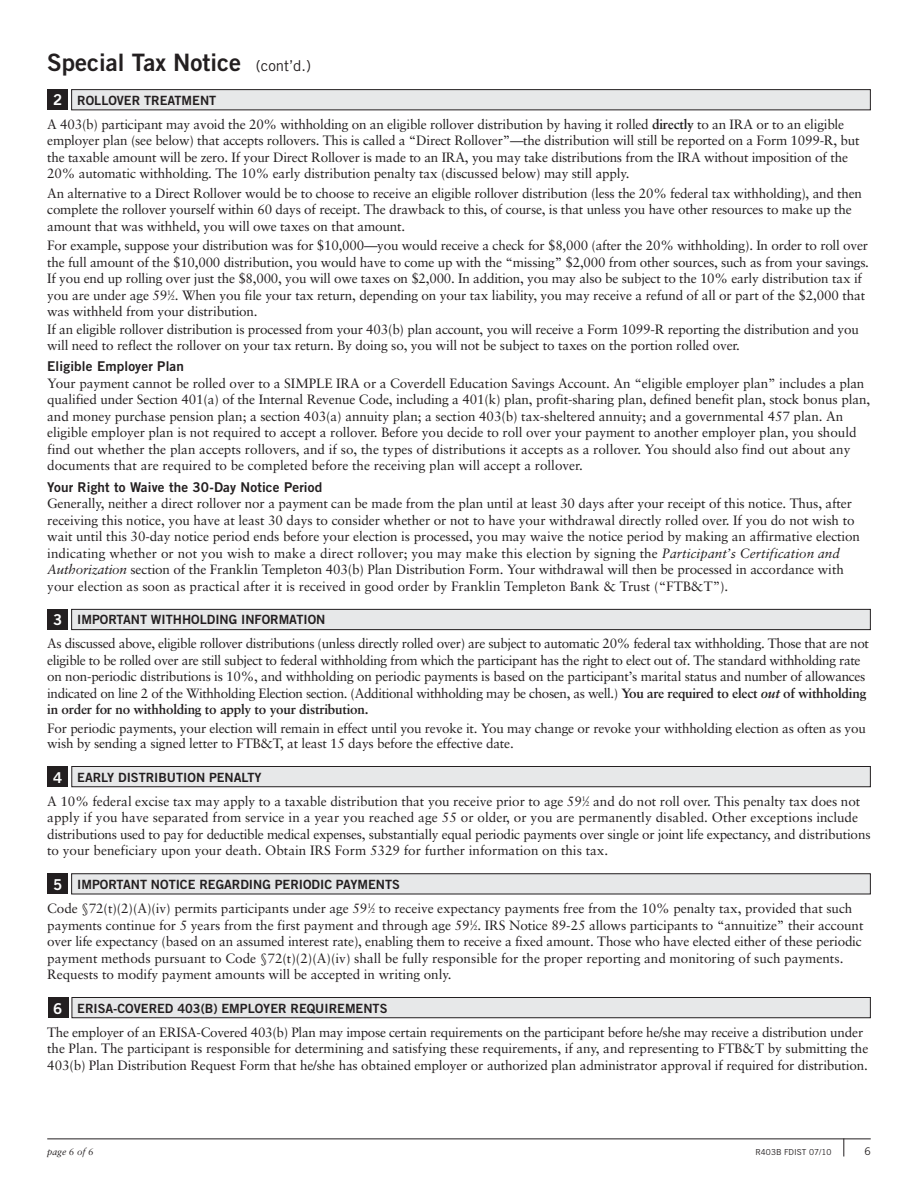
<style>
.page{position:relative;width:918px;height:1188px;background:#fff}
.page>*{position:absolute;margin:0;border:0;box-sizing:border-box;transform-origin:0 0}
.t1{font:24px "Trade Gothic Bold Two";color:#231f20}
.t2{font:13.5px/16.5px "Sabon";letter-spacing:-.01em;color:#231f20}
.t3{font:13.5px/16.5px "Sabon";letter-spacing:-.03em;color:#231f20}
.t4{font:13.5px "Trade Gothic Bold Two";letter-spacing:.01em;color:#231f20}
.t5{font:12.75px "Trade Gothic Bold Two";color:#231f20}
.t6{font:10.5px "Trade Gothic";color:#231f20}
.t7{font:italic 9.75px "Sabon";letter-spacing:-.01em;color:#231f20}
.t8{font:8.25px "Trade Gothic";color:#231f20}
.s1{font-family:"Trade Gothic";font-size:15px}
.s2{font-size:15px;color:#fff}
.s3{font-weight:700}
.s4{font-size:6.75px}
.s5{font-style:italic}
.s6{font-weight:700;font-style:italic}
</style>
<div class="page">
<div style="left:47px;top:609px;width:21px;height:21px;background:#231f20"></div>
<div style="left:72px;top:609px;width:798px;height:21px;background:#e7e8e9"></div>
<div style="left:71px;top:609px;width:800px;height:21px;border:1px solid #231f20"></div>
<div style="left:47px;top:766px;width:21px;height:21px;background:#231f20"></div>
<div style="left:72px;top:766px;width:798px;height:21px;background:#e7e8e9"></div>
<div style="left:71px;top:766px;width:800px;height:21px;border:1px solid #231f20"></div>
<div style="left:47px;top:873px;width:21px;height:21px;background:#231f20"></div>
<div style="left:72px;top:874px;width:798px;height:20px;background:#e7e8e9"></div>
<div style="left:71px;top:873px;width:800px;height:21px;border:1px solid #231f20"></div>
<div style="left:48px;top:997px;width:21px;height:21px;background:#231f20"></div>
<div style="left:72px;top:998px;width:798px;height:20px;background:#e7e8e9"></div>
<div style="left:72px;top:997px;width:799px;height:21px;border:1px solid #231f20"></div>
<div style="left:47px;top:89px;width:21px;height:21px;background:#231f20"></div>
<div style="left:72px;top:90px;width:798px;height:20px;background:#e7e8e9"></div>
<div style="left:71px;top:89px;width:800px;height:21px;border:1px solid #231f20"></div>
<hr style="left:47px;top:1138px;width:824px;height:1px;background:#231f20">
<svg style="left:843px;top:1138px;width:1px;height:19px"></svg>
<h1 class="t1" style="left:47px;top:54px;width:265px">Special Tax Notice <span class="s1">(cont’d.)</span></h1>
<p class="t5" style="left:53px;top:95px;width:165px"><span class="s2">2</span> ROLLOVER TREATMENT</p>
<p class="t2" style="left:47px;top:117px;width:814px">A 403(b) participant may avoid the 20% withholding on an eligible rollover distribution by having it rolled <span class="s3">directly</span> to an IRA or to an eligible employer plan (see below) that accepts rollovers. This is called a “Direct Rollover”—the distribution will still be reported on a Form 1099-R, but the taxable amount will be zero. If your Direct Rollover is made to an IRA, you may take distributions from the IRA without imposition of the 20% automatic withholding. The 10% early distribution penalty tax (discussed below) may still apply.</p>
<p class="t2" style="left:47px;top:186px;width:816px">An alternative to a Direct Rollover would be to choose to receive an eligible rollover distribution (less the 20% federal tax withholding), and then complete the rollover yourself within 60 days of receipt. The drawback to this, of course, is that unless you have other resources to make up the amount that was withheld, you will owe taxes on that amount.</p>
<p class="t2" style="left:47px;top:238px;width:823px">For example, suppose your distribution was for $10,000—you would receive a check for $8,000 (after the 20% withholding). In order to roll over the full amount of the $10,000 distribution, you would have to come up with the “missing” $2,000 from other sources, such as from your savings.<br>If you end up rolling over just the $8,000, you will owe taxes on $2,000. In addition, you may also be subject to the 10% early distribution tax if you are under age 59<sup>1</sup>⁄<span class="s4">2</span>. When you file your tax return, depending on your tax liability, you may receive a refund of all or part of the $2,000 that was withheld from your distribution.</p>
<p class="t2" style="left:47px;top:323px;width:813px;line-height:15.3px">If an eligible rollover distribution is processed from your 403(b) plan account, you will receive a Form 1099-R reporting the distribution and you will need to reflect the rollover on your tax return. By doing so, you will not be subject to taxes on the portion rolled over.</p>
<p class="t4" style="left:47px;top:361px;width:138px">Eligible Employer Plan</p>
<p class="t2" style="left:47px;top:376px;width:825px">Your payment cannot be rolled over to a SIMPLE IRA or a Coverdell Education Savings Account. An “eligible employer plan” includes a plan qualified under Section 401(a) of the Internal Revenue Code, including a 401(k) plan, profit-sharing plan, defined benefit plan, stock bonus plan, and money purchase pension plan; a section 403(a) annuity plan; a section 403(b) tax-sheltered annuity; and a governmental 457 plan. An eligible employer plan is not required to accept a rollover. Before you decide to roll over your payment to another employer plan, you should find out whether the plan accepts rollovers, and if so, the types of distributions it accepts as a rollover. You should also find out about any documents that are required to be completed before the receiving plan will accept a rollover.</p>
<p class="t4" style="left:47px;top:482px;width:277px">Your Right to Waive the 30-Day Notice Period</p>
<p class="t2" style="left:47px;top:496px;width:814px">Generally, neither a direct rollover nor a payment can be made from the plan until at least 30 days after your receipt of this notice. Thus, after receiving this notice, you have at least 30 days to consider whether or not to have your withdrawal directly rolled over. If you do not wish to wait until this 30-day notice period ends before your election is processed, you may waive the notice period by making an affirmative election indicating whether or not you wish to make a direct rollover; you may make this election by signing the <span class="s5">Participant’s Certification and Authorization</span> section of the Franklin Templeton 403(b) Plan Distribution Form. Your withdrawal will then be processed in accordance with your election as soon as practical after it is received in good order by Franklin Templeton Bank &amp; Trust (“FTB&amp;T”).</p>
<p class="t5" style="left:53px;top:615px;width:274px"><span class="s2">3</span> IMPORTANT WITHHOLDING INFORMATION</p>
<p class="t3" style="left:47px;top:636px;width:823px">As discussed above, eligible rollover distributions (unless directly rolled over) are subject to automatic 20% federal tax withholding. Those that are not eligible to be rolled over are still subject to federal withholding from which the participant has the right to elect out of. The standard withholding rate on non-periodic distributions is 10%, and withholding on periodic payments is based on the participant’s marital status and number of allowances indicated on line 2 of the Withholding Election section. (Additional withholding may be chosen, as well.) <span class="s3">You are required to elect</span> <span class="s6">out</span> <span class="s3">of withholding in order for no withholding to apply to your distribution.</span></p>
<p class="t2" style="left:47px;top:721px;width:820px;line-height:15.5px">For periodic payments, your election will remain in effect until you revoke it. You may change or revoke your withholding election as often as you wish by sending a signed letter to FTB&amp;T, at least 15 days before the effective date.</p>
<p class="t5" style="left:53px;top:773px;width:210px"><span class="s2">4</span> EARLY DISTRIBUTION PENALTY</p>
<p class="t2" style="left:47px;top:794px;width:825px">A 10% federal excise tax may apply to a taxable distribution that you receive prior to age 59<sup>1</sup>⁄<span class="s4">2</span> and do not roll over. This penalty tax does not apply if you have separated from service in a year you reached age 55 or older, or you are permanently disabled. Other exceptions include distributions used to pay for deductible medical expenses, substantially equal periodic payments over single or joint life expectancy, and distributions to your beneficiary upon your death. Obtain IRS Form 5329 for further information on this tax.</p>
<p class="t5" style="left:53px;top:880px;width:348px"><span class="s2">5</span> IMPORTANT NOTICE REGARDING PERIODIC PAYMENTS</p>
<p class="t2" style="left:47px;top:901px;width:818px">Code §72(t)(2)(A)(iv) permits participants under age 59<sup>1</sup>⁄<span class="s4">2</span> to receive expectancy payments free from the 10% penalty tax, provided that such payments continue for 5 years from the first payment and through age 59<sup>1</sup>⁄<span class="s4">2</span>. IRS Notice 89-25 allows participants to “annuitize” their account over life expectancy (based on an assumed interest rate), enabling them to receive a fixed amount. Those who have elected either of these periodic payment methods pursuant to Code §72(t)(2)(A)(iv) shall be fully responsible for the proper reporting and monitoring of such payments.<br>Requests to modify payment amounts will be accepted in writing only.</p>
<p class="t5" style="left:53px;top:1004px;width:336px"><span class="s2">6</span> ERISA-COVERED 403(B) EMPLOYER REQUIREMENTS</p>
<p class="t2" style="left:47px;top:1025px;width:823px">The employer of an ERISA-Covered 403(b) Plan may impose certain requirements on the participant before he/she may receive a distribution under the Plan. The participant is responsible for determining and satisfying these requirements, if any, and representing to FTB&amp;T by submitting the<br>403(b) Plan Distribution Request Form that he/she has obtained employer or authorized plan administrator approval if required for distribution.</p>
<p class="t7" style="left:47px;top:1148px;width:48px">page 6 of 6</p>
<p class="t8" style="left:755px;top:1149px;width:77px">R403B FDIST 07/10</p>
<p class="t6" style="left:864px;top:1148px;width:8px">6</p>
</div>
